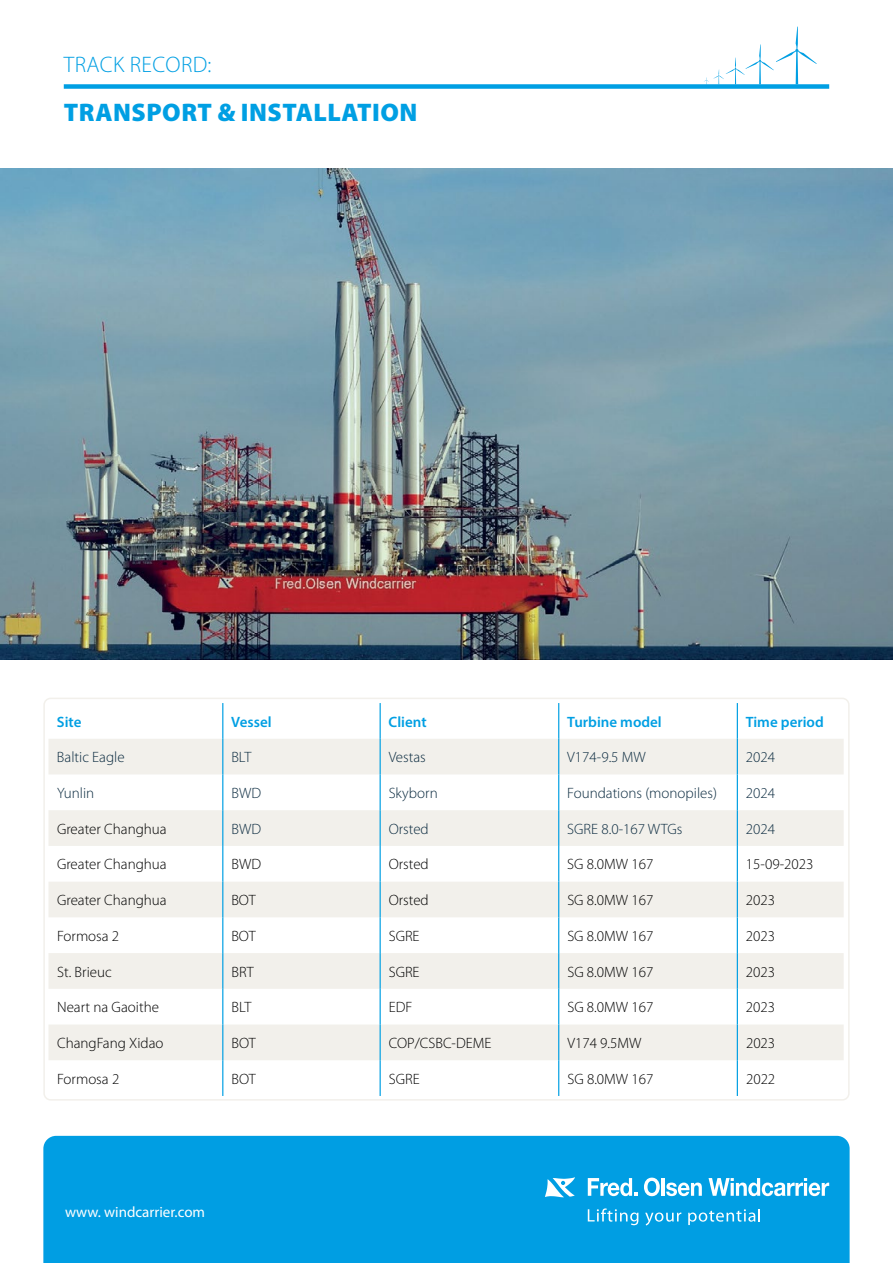
<style>
.page{position:relative;width:893px;height:1263px;background:#fff}
.page>*{position:absolute;margin:0;border:0;box-sizing:border-box;transform-origin:0 0}
.t1{font:900 25.5px "Myriad Pro";letter-spacing:.02em;color:#009fe3}
.t2{font:300 22.5px "Myriad Pro";letter-spacing:.02em;color:#009fe3}
.t3{font:300 15px "Myriad Pro";color:#000}
.t4{font:300 15px "Myriad Pro";color:#0a2a3f}
.t5{font:600 15px "Myriad Pro";color:#009fe3}
.t6{font:15px "Myriad Pro";color:#fff}
</style>
<div class="page">
<div style="left:64px;top:84px;width:765px;height:5px;background:#009fe3"></div>
<div style="left:43px;top:1136px;width:807px;height:127px;background:#009ee3"></div>
<svg style="left:545px;top:1177px;width:30px;height:20px"></svg>
<svg style="left:588px;top:1178px;width:50px;height:18px"></svg>
<svg style="left:644px;top:1177px;width:16px;height:19px"></svg>
<hr style="left:661px;top:1178px;width:4px;height:18px;background:#fff">
<svg style="left:666px;top:1182px;width:36px;height:14px"></svg>
<svg style="left:708px;top:1178px;width:121px;height:18px"></svg>
<svg style="left:588px;top:1208px;width:50px;height:17px"></svg>
<svg style="left:645px;top:1212px;width:36px;height:13px"></svg>
<svg style="left:688px;top:1208px;width:72px;height:17px"></svg>
<svg style="left:704px;top:27px;width:113px;height:57px"></svg>
<img style="left:0;top:169px;width:893px;height:491px">
<svg style="left:48px;top:739px;width:796px;height:321px;fill:#f2f0eb"></svg>
<hr style="left:222px;top:953px;width:1px;height:36px;background:#009fe3">
<hr style="left:380px;top:953px;width:1px;height:36px;background:#009fe3">
<hr style="left:558px;top:953px;width:1px;height:36px;background:#009fe3">
<hr style="left:737px;top:953px;width:1px;height:36px;background:#009fe3">
<hr style="left:222px;top:989px;width:1px;height:35px;background:#009fe3">
<hr style="left:380px;top:989px;width:1px;height:35px;background:#009fe3">
<hr style="left:558px;top:989px;width:1px;height:35px;background:#009fe3">
<hr style="left:737px;top:989px;width:1px;height:35px;background:#009fe3">
<hr style="left:222px;top:1024px;width:1px;height:36px;background:#009fe3">
<hr style="left:380px;top:1024px;width:1px;height:36px;background:#009fe3">
<hr style="left:558px;top:1024px;width:1px;height:36px;background:#009fe3">
<hr style="left:737px;top:1024px;width:1px;height:36px;background:#009fe3">
<hr style="left:222px;top:703px;width:1px;height:36px;background:#009fe3">
<hr style="left:380px;top:703px;width:1px;height:36px;background:#009fe3">
<hr style="left:558px;top:703px;width:1px;height:36px;background:#009fe3">
<hr style="left:737px;top:703px;width:1px;height:36px;background:#009fe3">
<hr style="left:222px;top:739px;width:1px;height:35px;background:#009fe3">
<hr style="left:380px;top:739px;width:1px;height:35px;background:#009fe3">
<hr style="left:558px;top:739px;width:1px;height:35px;background:#009fe3">
<hr style="left:737px;top:739px;width:1px;height:35px;background:#009fe3">
<hr style="left:222px;top:774px;width:1px;height:36px;background:#009fe3">
<hr style="left:380px;top:774px;width:1px;height:36px;background:#009fe3">
<hr style="left:558px;top:774px;width:1px;height:36px;background:#009fe3">
<hr style="left:737px;top:774px;width:1px;height:36px;background:#009fe3">
<hr style="left:222px;top:810px;width:1px;height:36px;background:#009fe3">
<hr style="left:380px;top:810px;width:1px;height:36px;background:#009fe3">
<hr style="left:558px;top:810px;width:1px;height:36px;background:#009fe3">
<hr style="left:737px;top:810px;width:1px;height:36px;background:#009fe3">
<hr style="left:222px;top:846px;width:1px;height:36px;background:#009fe3">
<hr style="left:380px;top:846px;width:1px;height:36px;background:#009fe3">
<hr style="left:558px;top:846px;width:1px;height:36px;background:#009fe3">
<hr style="left:737px;top:846px;width:1px;height:36px;background:#009fe3">
<hr style="left:222px;top:882px;width:1px;height:35px;background:#009fe3">
<hr style="left:380px;top:882px;width:1px;height:35px;background:#009fe3">
<hr style="left:558px;top:882px;width:1px;height:35px;background:#009fe3">
<hr style="left:737px;top:882px;width:1px;height:35px;background:#009fe3">
<hr style="left:222px;top:917px;width:1px;height:36px;background:#009fe3">
<hr style="left:380px;top:917px;width:1px;height:36px;background:#009fe3">
<hr style="left:558px;top:917px;width:1px;height:36px;background:#009fe3">
<hr style="left:737px;top:917px;width:1px;height:36px;background:#009fe3">
<hr style="left:222px;top:1060px;width:1px;height:36px;background:#009fe3">
<hr style="left:380px;top:1060px;width:1px;height:36px;background:#009fe3">
<hr style="left:558px;top:1060px;width:1px;height:36px;background:#009fe3">
<hr style="left:737px;top:1060px;width:1px;height:36px;background:#009fe3">
<div style="left:43px;top:698px;width:807px;height:402px;border:2px solid #f2f0eb;border-radius:7px"></div>
<h2 class="t2" style="left:64px;top:52px;width:149px">TRACK RECORD:</h2>
<h1 class="t1" style="left:64px;top:96px;width:355px">TRANSPORT &amp; INSTALLATION</h1>
<p class="t5" style="left:57px;top:712px;width:26px">Site</p>
<p class="t5" style="left:231px;top:712px;width:42px">Vessel</p>
<p class="t5" style="left:389px;top:712px;width:39px">Client</p>
<p class="t5" style="left:567px;top:712px;width:96px">Turbine model</p>
<p class="t5" style="left:746px;top:712px;width:79px">Time period</p>
<p class="t4" style="left:57px;top:749px;width:69px">Baltic Eagle</p>
<p class="t4" style="left:231px;top:749px;width:22px">BLT</p>
<p class="t4" style="left:389px;top:749px;width:39px">Vestas</p>
<p class="t4" style="left:567px;top:749px;width:80px">V174-9.5 MW</p>
<p class="t4" style="left:746px;top:749px;width:31px">2024</p>
<p class="t4" style="left:57px;top:785px;width:39px">Yunlin</p>
<p class="t4" style="left:231px;top:785px;width:31px">BWD</p>
<p class="t4" style="left:389px;top:785px;width:51px">Skyborn</p>
<p class="t4" style="left:567px;top:785px;width:151px">Foundations (monopiles)</p>
<p class="t4" style="left:746px;top:785px;width:31px">2024</p>
<p class="t3" style="left:57px;top:820px;width:111px">Greater Changhua</p>
<p class="t4" style="left:231px;top:820px;width:31px">BWD</p>
<p class="t4" style="left:389px;top:820px;width:42px">Orsted</p>
<p class="t4" style="left:567px;top:820px;width:117px">SGRE 8.0-167 WTGs</p>
<p class="t4" style="left:746px;top:820px;width:31px">2024</p>
<p class="t3" style="left:57px;top:856px;width:111px">Greater Changhua</p>
<p class="t3" style="left:231px;top:856px;width:31px">BWD</p>
<p class="t3" style="left:389px;top:856px;width:42px">Orsted</p>
<p class="t3" style="left:567px;top:856px;width:88px">SG 8.0MW 167</p>
<p class="t3" style="left:746px;top:856px;width:69px">15-09-2023</p>
<p class="t3" style="left:57px;top:892px;width:111px">Greater Changhua</p>
<p class="t3" style="left:231px;top:892px;width:26px">BOT</p>
<p class="t3" style="left:389px;top:892px;width:42px">Orsted</p>
<p class="t3" style="left:567px;top:892px;width:88px">SG 8.0MW 167</p>
<p class="t3" style="left:746px;top:892px;width:31px">2023</p>
<p class="t3" style="left:57px;top:927px;width:64px">Formosa 2</p>
<p class="t3" style="left:231px;top:927px;width:26px">BOT</p>
<p class="t3" style="left:389px;top:927px;width:32px">SGRE</p>
<p class="t3" style="left:567px;top:927px;width:88px">SG 8.0MW 167</p>
<p class="t3" style="left:746px;top:927px;width:31px">2023</p>
<p class="t3" style="left:57px;top:963px;width:56px">St. Brieuc</p>
<p class="t3" style="left:231px;top:963px;width:24px">BRT</p>
<p class="t3" style="left:389px;top:963px;width:32px">SGRE</p>
<p class="t3" style="left:567px;top:963px;width:88px">SG 8.0MW 167</p>
<p class="t3" style="left:746px;top:963px;width:31px">2023</p>
<p class="t3" style="left:57px;top:999px;width:103px">Neart na Gaoithe</p>
<p class="t3" style="left:231px;top:999px;width:22px">BLT</p>
<p class="t3" style="left:389px;top:999px;width:25px">EDF</p>
<p class="t3" style="left:567px;top:999px;width:88px">SG 8.0MW 167</p>
<p class="t3" style="left:746px;top:999px;width:31px">2023</p>
<p class="t3" style="left:57px;top:1035px;width:108px">ChangFang Xidao</p>
<p class="t3" style="left:231px;top:1035px;width:26px">BOT</p>
<p class="t3" style="left:389px;top:1035px;width:104px">COP/CSBC-DEME</p>
<p class="t3" style="left:567px;top:1035px;width:76px">V174 9.5MW</p>
<p class="t3" style="left:746px;top:1035px;width:31px">2023</p>
<p class="t3" style="left:57px;top:1070px;width:64px">Formosa 2</p>
<p class="t3" style="left:231px;top:1070px;width:26px">BOT</p>
<p class="t3" style="left:389px;top:1070px;width:32px">SGRE</p>
<p class="t3" style="left:567px;top:1070px;width:88px">SG 8.0MW 167</p>
<p class="t3" style="left:746px;top:1070px;width:31px">2022</p>
<p class="t6" style="left:65px;top:1203px;width:142px">www. windcarrier.com</p>
</div>
